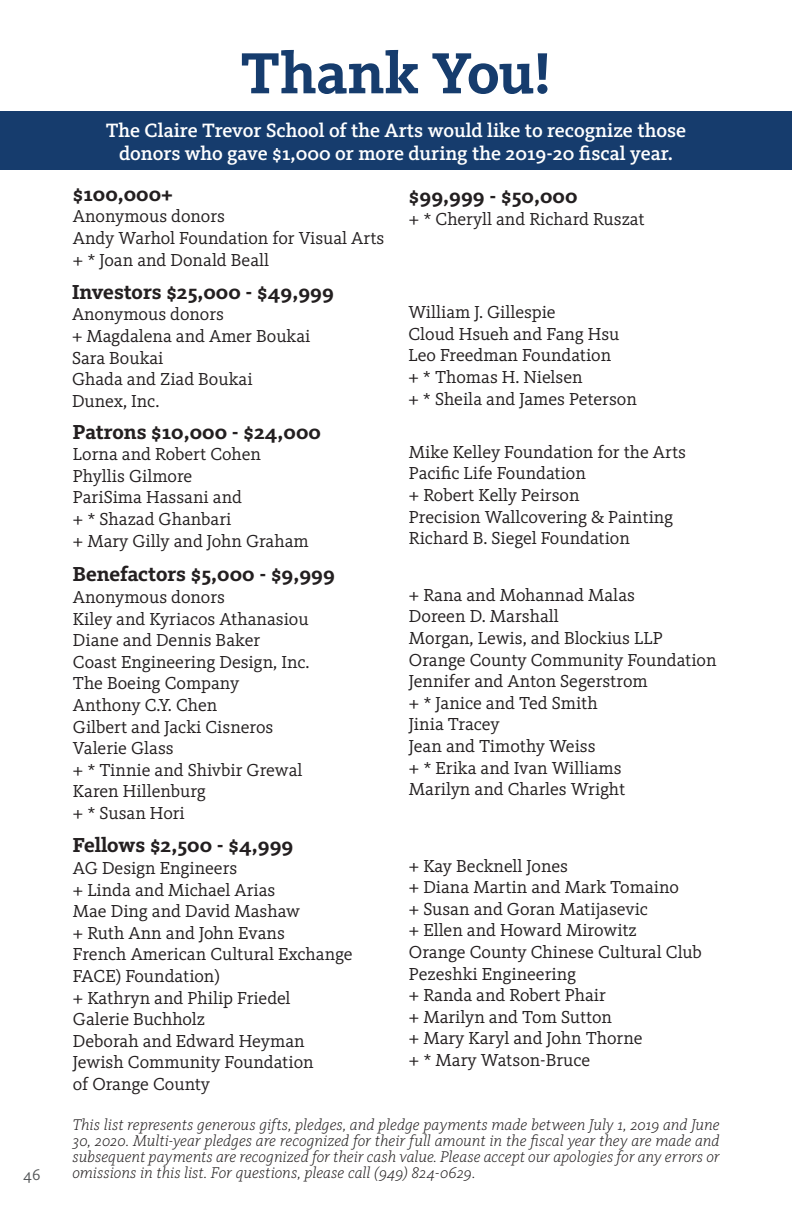
<style>
.page{position:relative;width:792px;height:1224px;background:#fff}
.page>*{position:absolute;margin:0;border:0;box-sizing:border-box;transform-origin:0 0}
.t1{font:700 60px "Kievit Slab OT";letter-spacing:.005em;color:#163c6d}
.t2{font:700 21px "Kievit Slab OT";color:#231f20}
.t3{font:500 20px/23px "Kievit Slab OT";color:#fff;text-align:center}
.t4{font:18px "Kievit Slab OT";color:#231f20}
.t5{font:italic 300 16px/16px "Kievit Slab OT";color:#231f20;text-align:justify}
.t6{font:16px "Kievit Slab OT";color:#545759}
</style>
<div class="page">
<div style="left:0;top:111px;width:792px;height:59px;background:#163c6d"></div>
<p class="t6" style="left:23px;top:1165px;width:19px">46</p>
<p class="t1" style="left:240px;top:38px;width:313px">Thank You!</p>
<p class="t3" style="left:106px;top:119px;width:582px">The Claire Trevor School of the Arts would like to recognize those donors who gave $1,000 or more during the 2019-20 fiscal year.</p>
<p class="t2" style="left:73px;top:181px;width:102px">$100,000+</p>
<p class="t4" style="left:73px;top:206px;width:154px">Anonymous donors</p>
<p class="t4" style="left:73px;top:228px;width:313px">Andy Warhol Foundation for Visual Arts</p>
<p class="t4" style="left:73px;top:249px;width:198px">+ * Joan and Donald Beall</p>
<p class="t2" style="left:72px;top:279px;width:264px">Investors $25,000 - $49,999</p>
<p class="t4" style="left:72px;top:304px;width:154px">Anonymous donors</p>
<p class="t4" style="left:72px;top:326px;width:240px">+ Magdalena and Amer Boukai</p>
<p class="t4" style="left:72px;top:347px;width:93px">Sara Boukai</p>
<p class="t4" style="left:72px;top:369px;width:182px">Ghada and Ziad Boukai</p>
<p class="t4" style="left:72px;top:391px;width:89px">Dunex, Inc.</p>
<p class="t2" style="left:73px;top:419px;width:249px">Patrons $10,000 - $24,000</p>
<p class="t4" style="left:73px;top:444px;width:190px">Lorna and Robert Cohen</p>
<p class="t4" style="left:73px;top:465px;width:121px">Phyllis Gilmore</p>
<p class="t4" style="left:73px;top:487px;width:171px">PariSima Hassani and</p>
<p class="t4" style="left:73px;top:509px;width:160px">+ * Shazad Ghanbari</p>
<p class="t4" style="left:73px;top:530px;width:237px">+ Mary Gilly and John Graham</p>
<p class="t2" style="left:73px;top:562px;width:264px">Benefactors $5,000 - $9,999</p>
<p class="t4" style="left:73px;top:587px;width:154px">Anonymous donors</p>
<p class="t4" style="left:73px;top:608px;width:237px">Kiley and Kyriacos Athanasiou</p>
<p class="t4" style="left:73px;top:630px;width:189px">Diane and Dennis Baker</p>
<p class="t4" style="left:73px;top:652px;width:238px">Coast Engineering Design, Inc.</p>
<p class="t4" style="left:73px;top:673px;width:168px">The Boeing Company</p>
<p class="t4" style="left:73px;top:695px;width:146px">Anthony C.Y. Chen</p>
<p class="t4" style="left:73px;top:716px;width:202px">Gilbert and Jacki Cisneros</p>
<p class="t4" style="left:73px;top:738px;width:102px">Valerie Glass</p>
<p class="t4" style="left:73px;top:760px;width:231px">+ * Tinnie and Shivbir Grewal</p>
<p class="t4" style="left:73px;top:781px;width:135px">Karen Hillenburg</p>
<p class="t4" style="left:73px;top:803px;width:113px">+ * Susan Hori</p>
<p class="t2" style="left:73px;top:833px;width:222px">Fellows $2,500 - $4,999</p>
<p class="t4" style="left:73px;top:858px;width:166px">AG Design Engineers</p>
<p class="t4" style="left:73px;top:879px;width:204px">+ Linda and Michael Arias</p>
<p class="t4" style="left:73px;top:901px;width:229px">Mae Ding and David Mashaw</p>
<p class="t4" style="left:73px;top:922px;width:214px">+ Ruth Ann and John Evans</p>
<p class="t4" style="left:73px;top:944px;width:281px">French American Cultural Exchange</p>
<p class="t4" style="left:73px;top:966px;width:228px">FACE) Foundation(</p>
<p class="t4" style="left:73px;top:987px;width:219px">+ Kathryn and Philip Friedel</p>
<p class="t4" style="left:73px;top:1009px;width:134px">Galerie Buchholz</p>
<p class="t4" style="left:73px;top:1030px;width:233px">Deborah and Edward Heyman</p>
<p class="t4" style="left:73px;top:1052px;width:242px">Jewish Community Foundation</p>
<p class="t4" style="left:73px;top:1074px;width:139px">of Orange County</p>
<p class="t2" style="left:409px;top:184px;width:170px">$99,999 - $50,000</p>
<p class="t4" style="left:409px;top:209px;width:237px">+ * Cheryll and Richard Ruszat</p>
<p class="t4" style="left:408px;top:302px;width:149px">William J. Gillespie</p>
<p class="t4" style="left:408px;top:323px;width:213px">Cloud Hsueh and Fang Hsu</p>
<p class="t4" style="left:408px;top:345px;width:204px">Leo Freedman Foundation</p>
<p class="t4" style="left:408px;top:367px;width:176px">+ * Thomas H. Nielsen</p>
<p class="t4" style="left:408px;top:388px;width:230px">+ * Sheila and James Peterson</p>
<p class="t4" style="left:409px;top:442px;width:279px">Mike Kelley Foundation for the Arts</p>
<p class="t4" style="left:409px;top:463px;width:178px">Pacific Life Foundation</p>
<p class="t4" style="left:409px;top:485px;width:172px">+ Robert Kelly Peirson</p>
<p class="t4" style="left:409px;top:506px;width:266px">Precision Wallcovering &amp; Painting</p>
<p class="t4" style="left:409px;top:528px;width:223px">Richard B. Siegel Foundation</p>
<p class="t4" style="left:409px;top:584px;width:228px">+ Rana and Mohannad Malas</p>
<p class="t4" style="left:409px;top:606px;width:151px">Doreen D. Marshall</p>
<p class="t4" style="left:409px;top:628px;width:255px">Morgan, Lewis, and Blockius LLP</p>
<p class="t4" style="left:409px;top:649px;width:309px">Orange County Community Foundation</p>
<p class="t4" style="left:409px;top:671px;width:240px">Jennifer and Anton Segerstrom</p>
<p class="t4" style="left:409px;top:692px;width:190px">+ * Janice and Ted Smith</p>
<p class="t4" style="left:409px;top:714px;width:92px">Jinia Tracey</p>
<p class="t4" style="left:409px;top:736px;width:188px">Jean and Timothy Weiss</p>
<p class="t4" style="left:409px;top:757px;width:214px">+ * Erika and Ivan Williams</p>
<p class="t4" style="left:409px;top:779px;width:218px">Marilyn and Charles Wright</p>
<p class="t4" style="left:409px;top:855px;width:161px">+ Kay Becknell Jones</p>
<p class="t4" style="left:409px;top:877px;width:272px">+ Diana Martin and Mark Tomaino</p>
<p class="t4" style="left:409px;top:899px;width:241px">+ Susan and Goran Matijasevic</p>
<p class="t4" style="left:409px;top:920px;width:229px">+ Ellen and Howard Mirowitz</p>
<p class="t4" style="left:409px;top:942px;width:294px">Orange County Chinese Cultural Club</p>
<p class="t4" style="left:409px;top:963px;width:169px">Pezeshki Engineering</p>
<p class="t4" style="left:409px;top:985px;width:199px">+ Randa and Robert Phair</p>
<p class="t4" style="left:409px;top:1007px;width:205px">+ Marilyn and Tom Sutton</p>
<p class="t4" style="left:409px;top:1028px;width:235px">+ Mary Karyl and John Thorne</p>
<p class="t4" style="left:409px;top:1050px;width:183px">+ * Mary Watson-Bruce</p>
<p class="t5" style="left:72px;top:1116px;width:649px">This list represents generous gifts, pledges, and pledge payments made between July 1, 2019 and June 30, 2020. Multi-year pledges are recognized for their full amount in the fiscal year they are made and subsequent payments are recognized for their cash value. Please accept our apologies for any errors or omissions in this list. For questions, please call (949) 824-0629.</p>
</div>
